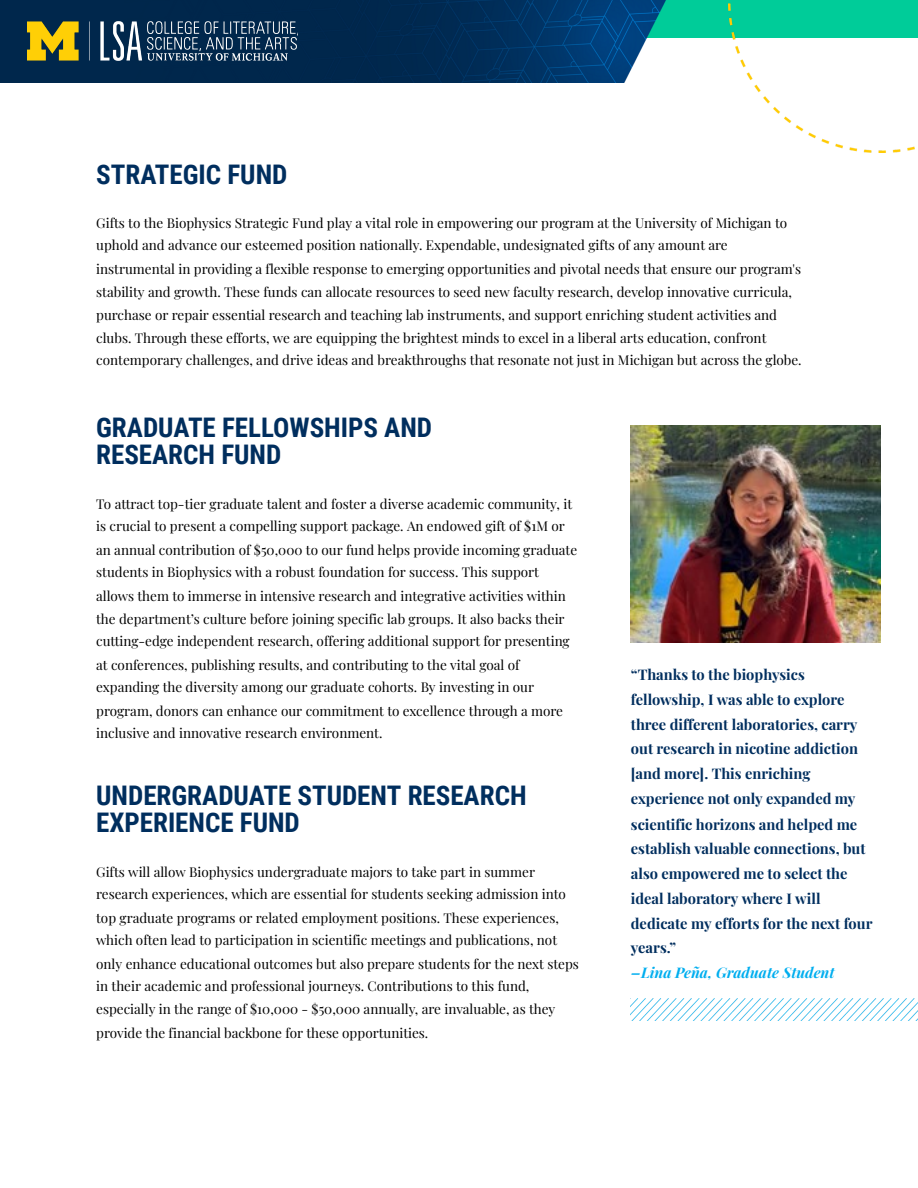
<style>
.page{position:relative;width:918px;height:1188px;background:#fff}
.page>*{position:absolute;margin:0;border:0;box-sizing:border-box;transform-origin:0 0}
.t1{font:700 27px/27px "Roboto Condensed";color:#002e5e}
.t2{font:700 14.7px/24.9px "Playfair Display";color:#002e5e}
.t3{font:13.5px/23px "Playfair Display";color:#000}
.s1{font-style:italic;color:#00aeef}
</style>
<div class="page">
<img style="left:631px;top:426px;width:250px;height:217px">
<img style="left:631px;top:999px;width:287px;height:21px">
<div style="left:0;top:0;width:918px;height:38px;background:#0c9"></div>
<img style="left:0;top:0;width:666px;height:83px">
<img style="left:27px;top:22px;width:270px;height:38px">
<img style="left:728px;top:3px;width:187px;height:149px">
<h1 class="t1" style="left:96px;top:161px;width:193px">STRATEGIC FUND</h1>
<p class="t3" style="left:96px;top:211px;width:707px">Gifts to the Biophysics Strategic Fund play a vital role in empowering our program at the University of Michigan to uphold and advance our esteemed position nationally. Expendable, undesignated gifts of any amount are instrumental in providing a flexible response to emerging opportunities and pivotal needs that ensure our program's stability and growth. These funds can allocate resources to seed new faculty research, develop innovative curricula, purchase or repair essential research and teaching lab instruments, and support enriching student activities and clubs. Through these efforts, we are equipping the brightest minds to excel in a liberal arts education, confront contemporary challenges, and drive ideas and breakthroughs that resonate not just in Michigan but across the globe.</p>
<h1 class="t1" style="left:96px;top:414px;width:337px">GRADUATE FELLOWSHIPS AND<br>RESEARCH FUND</h1>
<p class="t3" style="left:96px;top:492px;width:483px">To attract top-tier graduate talent and foster a diverse academic community, it is crucial to present a compelling support package. An endowed gift of $1M or an annual contribution of $50,000 to our fund helps provide incoming graduate students in Biophysics with a robust foundation for success. This support allows them to immerse in intensive research and integrative activities within the department’s culture before joining specific lab groups. It also backs their cutting-edge independent research, offering additional support for presenting at conferences, publishing results, and contributing to the vital goal of expanding the diversity among our graduate cohorts. By investing in our program, donors can enhance our commitment to excellence through a more inclusive and innovative research environment.</p>
<p class="t1" style="left:96px;top:783px;width:432px">UNDERGRADUATE STUDENT RESEARCH<br>EXPERIENCE FUND</p>
<p class="t3" style="left:96px;top:860px;width:440px">Gifts will allow Biophysics undergraduate majors to take part in summer</p>
<p class="t3" style="left:96px;top:882px;width:471px">research experiences, which are essential for students seeking admission into</p>
<p class="t3" style="left:96px;top:906px;width:464px;line-height:22.5px">top graduate programs or related employment positions. These experiences, which often lead to participation in scientific meetings and publications, not</p>
<p class="t3" style="left:96px;top:952px;width:484px">only enhance educational outcomes but also prepare students for the next steps</p>
<p class="t3" style="left:96px;top:974px;width:435px">in their academic and professional journeys. Contributions to this fund,</p>
<p class="t3" style="left:96px;top:997px;width:461px">especially in the range of $10,000 - $50,000 annually, are invaluable, as they</p>
<p class="t3" style="left:96px;top:1020px;width:334px">provide the financial backbone for these opportunities.</p>
<p class="t2" style="left:631px;top:662px;width:175px">“Thanks to the biophysics</p>
<p class="t2" style="left:631px;top:686px;width:236px">fellowship, I was able to explore three different laboratories, carry out research in nicotine addiction [and more]. This enriching experience not only expanded my scientific horizons and helped me establish valuable connections, but</p>
<p class="t2" style="left:631px;top:861px;width:218px">also empowered me to select the</p>
<p class="t2" style="left:631px;top:885px;width:243px">ideal laboratory where I will dedicate my efforts for the next four years.”<br><span class="s1">–Lina Peña, Graduate Student</span></p>
</div>
